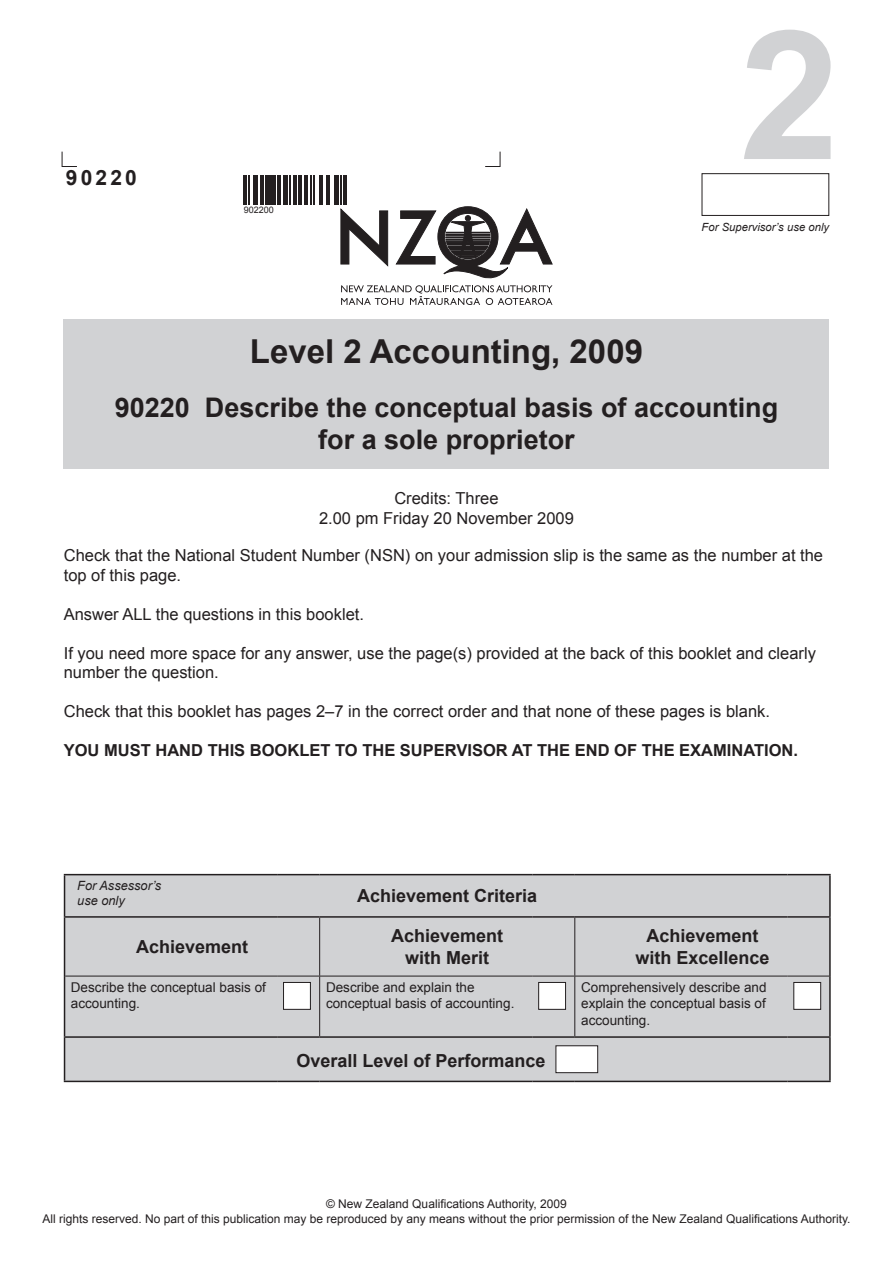
<style>
.page{position:relative;width:893px;height:1263px;background:#fff}
.page>*{position:absolute;margin:0;border:0;box-sizing:border-box;transform-origin:0 0}
.Grey_level_no{font:700 180px "Arial";color:#d1d2d4}
.Level___title___year{font:700 33px "Arial";color:#231f20}
.Number___title{font:700 27px/32.4px "Arial";color:#231f20;text-align:center}
.Achievement_Standard{font:700 21px "Arial";letter-spacing:.15em;color:#231f20}
.Achievement_criteria{font:700 18px/21.6px "Arial";color:#231f20;text-align:center}
.Instructions__normal{font:16.5px/19.8px "Arial";color:#231f20}
.Instructions__bold_c{font:700 16.5px "Arial";color:#231f20}
.Date{font:16.5px "Arial";color:#231f20}
.Credits{font:16.5px "Arial";color:#231f20}
.Achievement_criteria-2{font:13.5px/16.2px "Arial";color:#231f20}
.Supervisor_s_use{font:italic 12.75px/15.3px "Arial";color:#231f20}
.Cover_footer{font:12px "Arial";color:#231f20}
.t1{font:italic 11.25px "Arial";color:#231f20}
.t2{font:9px "Arial";color:#231f20}
</style>
<div class="page">
<div style="left:64px;top:319px;width:765px;height:150px;background:#d1d2d4"></div>
<div style="left:65px;top:875px;width:764px;height:206px;background:#d1d2d4"></div>
<hr style="left:575px;top:976px;width:212px;height:1px;background:#231f20">
<hr style="left:574px;top:976px;width:1px;height:60px;background:#231f20">
<hr style="left:787px;top:976px;width:42px;height:1px;background:#231f20">
<hr style="left:319px;top:918px;width:1px;height:58px;background:#231f20">
<hr style="left:574px;top:918px;width:1px;height:58px;background:#231f20">
<hr style="left:532px;top:976px;width:43px;height:1px;background:#231f20">
<hr style="left:65px;top:976px;width:212px;height:1px;background:#231f20">
<hr style="left:277px;top:976px;width:43px;height:1px;background:#231f20">
<hr style="left:320px;top:976px;width:212px;height:1px;background:#231f20">
<hr style="left:319px;top:976px;width:1px;height:60px;background:#231f20">
<hr style="left:64px;top:874px;width:213px;height:1px;background:#231f20">
<hr style="left:64px;top:875px;width:1px;height:41px;background:#231f20">
<hr style="left:277px;top:874px;width:43px;height:1px;background:#231f20">
<hr style="left:320px;top:874px;width:212px;height:1px;background:#231f20">
<hr style="left:532px;top:874px;width:43px;height:1px;background:#231f20">
<hr style="left:575px;top:874px;width:212px;height:1px;background:#231f20">
<hr style="left:787px;top:874px;width:44px;height:1px;background:#231f20">
<hr style="left:829px;top:875px;width:2px;height:41px;background:#231f20">
<hr style="left:64px;top:916px;width:213px;height:2px;background:#231f20">
<hr style="left:277px;top:916px;width:43px;height:2px;background:#231f20">
<hr style="left:320px;top:916px;width:212px;height:2px;background:#231f20">
<hr style="left:532px;top:916px;width:43px;height:2px;background:#231f20">
<hr style="left:575px;top:916px;width:212px;height:2px;background:#231f20">
<hr style="left:787px;top:916px;width:44px;height:2px;background:#231f20">
<hr style="left:64px;top:1036px;width:213px;height:2px;background:#231f20">
<hr style="left:64px;top:1038px;width:1px;height:43px;background:#231f20">
<hr style="left:277px;top:1036px;width:43px;height:2px;background:#231f20">
<hr style="left:320px;top:1036px;width:212px;height:2px;background:#231f20">
<hr style="left:532px;top:1036px;width:43px;height:2px;background:#231f20">
<hr style="left:575px;top:1036px;width:212px;height:2px;background:#231f20">
<hr style="left:787px;top:1036px;width:44px;height:2px;background:#231f20">
<hr style="left:829px;top:1038px;width:2px;height:43px;background:#231f20">
<hr style="left:64px;top:1081px;width:213px;height:1px;background:#231f20">
<hr style="left:277px;top:1081px;width:43px;height:1px;background:#231f20">
<hr style="left:320px;top:1081px;width:212px;height:1px;background:#231f20">
<hr style="left:532px;top:1081px;width:43px;height:1px;background:#231f20">
<hr style="left:575px;top:1081px;width:212px;height:1px;background:#231f20">
<hr style="left:787px;top:1081px;width:44px;height:1px;background:#231f20">
<hr style="left:64px;top:918px;width:1px;height:58px;background:#231f20">
<hr style="left:829px;top:918px;width:2px;height:58px;background:#231f20">
<hr style="left:64px;top:976px;width:1px;height:60px;background:#231f20">
<hr style="left:829px;top:976px;width:2px;height:60px;background:#231f20">
<div style="left:284px;top:982px;width:26px;height:27px;background:#fff"></div>
<div style="left:283px;top:982px;width:28px;height:28px;border:1px solid #231f20"></div>
<div style="left:539px;top:982px;width:27px;height:27px;background:#fff"></div>
<div style="left:538px;top:982px;width:28px;height:28px;border:1px solid #231f20"></div>
<div style="left:794px;top:982px;width:27px;height:27px;background:#fff"></div>
<div style="left:793px;top:982px;width:28px;height:28px;border:1px solid #231f20"></div>
<div style="left:556px;top:1046px;width:42px;height:27px;background:#fff"></div>
<div style="left:556px;top:1045px;width:42px;height:28px;border:1px solid #231f20"></div>
<svg style="left:341px;top:207px;width:212px;height:98px"></svg>
<svg style="left:61px;top:151px;width:16px;height:16px"></svg>
<svg style="left:485px;top:151px;width:16px;height:16px"></svg>
<hr style="left:244px;top:175px;width:3px;height:30px;background:#231f20">
<hr style="left:248px;top:175px;width:2px;height:30px;background:#231f20">
<hr style="left:253px;top:175px;width:4px;height:30px;background:#231f20">
<hr style="left:260px;top:175px;width:3px;height:30px;background:#231f20">
<div style="left:265px;top:175px;width:6px;height:30px;background:#231f20"></div>
<hr style="left:273px;top:175px;width:3px;height:30px;background:#231f20">
<hr style="left:277px;top:175px;width:3px;height:30px;background:#231f20">
<div style="left:283px;top:175px;width:5px;height:30px;background:#231f20"></div>
<hr style="left:289px;top:175px;width:2px;height:30px;background:#231f20">
<hr style="left:294px;top:175px;width:3px;height:30px;background:#231f20">
<hr style="left:298px;top:175px;width:3px;height:30px;background:#231f20">
<hr style="left:304px;top:175px;width:3px;height:30px;background:#231f20">
<hr style="left:310px;top:175px;width:2px;height:30px;background:#231f20">
<hr style="left:313px;top:175px;width:2px;height:30px;background:#231f20">
<hr style="left:319px;top:175px;width:3px;height:30px;background:#231f20">
<hr style="left:327px;top:175px;width:3px;height:30px;background:#231f20">
<hr style="left:335px;top:175px;width:4px;height:30px;background:#231f20">
<hr style="left:341px;top:175px;width:1px;height:30px;background:#231f20">
<hr style="left:344px;top:175px;width:3px;height:30px;background:#231f20">
<div style="left:702px;top:173px;width:127px;height:43px;border:1px solid #231f20"></div>
<p class="Achievement_Standard" style="left:66px;top:164px;width:72px">90220</p>
<p class="t2" style="left:244px;top:204px;width:32px">902200</p>
<p class="Grey_level_no" style="left:739px;top:-23px;width:102px">2</p>
<p class="t1" style="left:702px;top:220px;width:129px">For Supervisor’s use only</p>
<p class="Level___title___year" style="left:250px;top:329px;width:395px">Level 2 Accounting, 2009</p>
<p class="Number___title" style="left:115px;top:392px;width:665px">90220 Describe the conceptual basis of accounting for a sole proprietor</p>
<p class="Credits" style="left:394px;top:488px;width:106px">Credits: Three</p>
<p class="Date" style="left:319px;top:507px;width:256px">2.00 pm Friday 20 November 2009</p>
<p class="Instructions__normal" style="left:64px;top:545px;width:761px">Check that the National Student Number (NSN) on your admission slip is the same as the number at the top of this page.</p>
<p class="Instructions__normal" style="left:64px;top:604px;width:302px">Answer ALL the questions in this booklet.</p>
<p class="Instructions__normal" style="left:64px;top:643px;width:754px">If you need more space for any answer, use the page(s) provided at the back of this booklet and clearly number the question.</p>
<p class="Instructions__normal" style="left:64px;top:702px;width:708px">Check that this booklet has pages 2–7 in the correct order and that none of these pages is blank.</p>
<p class="Instructions__bold_c" style="left:64px;top:739px;width:736px">YOU MUST HAND THIS BOOKLET TO THE SUPERVISOR AT THE END OF THE EXAMINATION.</p>
<p class="Supervisor_s_use" style="left:77px;top:878px;width:86px">For Assessor’s use only</p>
<p class="Achievement_criteria" style="left:357px;top:886px;width:182px">Achievement Criteria</p>
<p class="Achievement_criteria" style="left:136px;top:936px;width:114px">Achievement</p>
<p class="Achievement_criteria" style="left:391px;top:926px;width:114px">Achievement with Merit</p>
<p class="Achievement_criteria" style="left:635px;top:926px;width:136px">Achievement with Excellence</p>
<p class="Achievement_criteria-2" style="left:71px;top:979px;width:197px">Describe the conceptual basis of accounting.</p>
<p class="Achievement_criteria-2" style="left:326px;top:979px;width:190px">Describe and explain the conceptual basis of accounting.</p>
<p class="Achievement_criteria-2" style="left:581px;top:979px;width:187px;text-align:justify">Comprehensively describe and explain the conceptual basis of accounting.</p>
<p class="Achievement_criteria" style="left:296px;top:1050px;width:251px">Overall Level of Performance</p>
<p class="Cover_footer" style="left:326px;top:1196px;width:242px">© New Zealand Qualifications Authority, 2009</p>
<p class="Cover_footer" style="left:42px;top:1211px;width:810px">All rights reserved. No part of this publication may be reproduced by any means without the prior permission of the New Zealand Qualifications Authority.</p>
</div>
